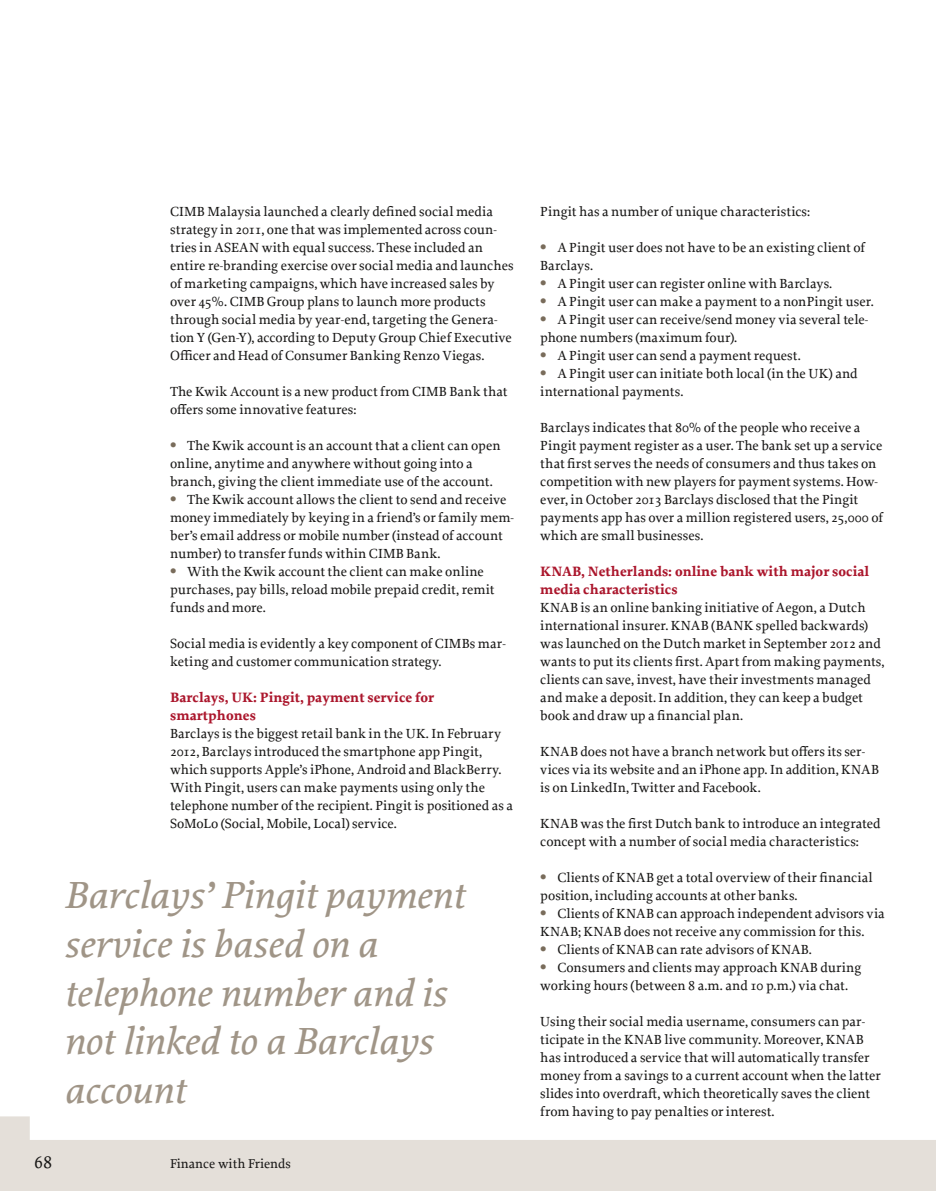
<style>
.page{position:relative;width:936px;height:1191px;background:#fff}
.page>*{position:absolute;margin:0;border:0;box-sizing:border-box;transform-origin:0 0}
.t1{font:italic 500 39.75px/48.6px "Proforma";color:#a09587}
.t2{font:500 18px "Proforma";color:#181716}
.t3{font:700 14.25px/18px "Proforma";color:#ab162c}
.t4{font:500 13.8px/18px "Proforma";color:#181716}
.t5{font:500 13.5px "Proforma";color:#181716}
.s1{font-family:"Rockwell";font-weight:700;font-size:18px;color:#796c5b}
</style>
<div class="page">
<svg style="left:0;top:1116px;width:935px;height:75px;fill:#e4dfd9"></svg>
<p class="t4" style="left:170px;top:202px;width:345px">CIMB Malaysia launched a clearly defined social media strategy in 2011, one that was implemented across coun‑ tries in ASEAN with equal success. These included an entire re-branding exercise over social media and launches of marketing campaigns, which have increased sales by over 45%. CIMB Group plans to launch more products through social media by year-end, targeting the Genera‑ tion Y (Gen-Y), according to Deputy Group Chief Executive Officer and Head of Consumer Banking Renzo Viegas.</p>
<p class="t4" style="left:170px;top:382px;width:339px">The Kwik Account is a new product from CIMB Bank that offers some innovative features:</p>
<p class="t4" style="left:170px;top:436px;width:332px"><span class="s1">•</span> The Kwik account is an account that a client can open online, anytime and anywhere without going into a branch, giving the client immediate use of the account.</p>
<p class="t4" style="left:170px;top:490px;width:345px"><span class="s1">•</span> The Kwik account allows the client to send and receive money immediately by keying in a friend’s or family mem‑ ber’s email address or mobile number (instead of account number) to transfer funds within CIMB Bank.</p>
<p class="t4" style="left:170px;top:562px;width:326px"><span class="s1">•</span> With the Kwik account the client can make online purchases, pay bills, reload mobile prepaid credit, remit funds and more.</p>
<p class="t4" style="left:170px;top:634px;width:337px">Social media is evidently a key component of CIMBs mar‑ keting and customer communication strategy.</p>
<p class="t3" style="left:170px;top:688px;width:265px">Barclays, UK: Pingit, payment service for smartphones</p>
<p class="t4" style="left:170px;top:724px;width:344px">Barclays is the biggest retail bank in the UK. In February 2012, Barclays introduced the smartphone app Pingit, which supports Apple’s iPhone, Android and BlackBerry.<br>With Pingit, users can make payments using only the telephone number of the recipient. Pingit is positioned as a SoMoLo (Social, Mobile, Local) service.</p>
<h1 class="t1" style="left:64px;top:870px;width:402px">Barclays’ Pingit payment service is based on a telephone number and is not linked to a Barclays account</h1>
<h2 class="t2" style="left:34px;top:1151px;width:19px">68</h2>
<p class="t5" style="left:170px;top:1155px;width:122px">Finance with Friends</p>
<p class="t4" style="left:540px;top:202px;width:271px">Pingit has a number of unique characteristics:</p>
<p class="t4" style="left:540px;top:238px;width:326px"><span class="s1">•</span> A Pingit user does not have to be an existing client of<br>Barclays.</p>
<p class="t4" style="left:540px;top:274px;width:293px"><span class="s1">•</span> A Pingit user can register online with Barclays.</p>
<p class="t4" style="left:540px;top:292px;width:335px"><span class="s1">•</span> A Pingit user can make a payment to a nonPingit user.</p>
<p class="t4" style="left:540px;top:310px;width:329px"><span class="s1">•</span> A Pingit user can receive/send money via several tele‑ phone numbers (maximum four).</p>
<p class="t4" style="left:540px;top:346px;width:262px"><span class="s1">•</span> A Pingit user can send a payment request.</p>
<p class="t4" style="left:540px;top:364px;width:319px"><span class="s1">•</span> A Pingit user can initiate both local (in the UK) and international payments.</p>
<p class="t4" style="left:540px;top:418px;width:344px">Barclays indicates that 80% of the people who receive a Pingit payment register as a user. The bank set up a service that first serves the needs of consumers and thus takes on competition with new players for payment systems. How‑ ever, in October 2013 Barclays disclosed that the Pingit payments app has over a million registered users, 25,000 of which are small businesses.</p>
<p class="t3" style="left:540px;top:562px;width:330px">KNAB, Netherlands: online bank with major social media characteristics</p>
<p class="t4" style="left:540px;top:598px;width:346px">KNAB is an online banking initiative of Aegon, a Dutch international insurer. KNAB (BANK spelled backwards) was launched on the Dutch market in September 2012 and wants to put its clients first. Apart from making payments, clients can save, invest, have their investments managed and make a deposit. In addition, they can keep a budget book and draw up a financial plan.</p>
<p class="t4" style="left:540px;top:742px;width:340px">KNAB does not have a branch network but offers its ser‑ vices via its website and an iPhone app. In addition, KNAB is on LinkedIn, Twitter and Facebook.</p>
<p class="t4" style="left:540px;top:814px;width:342px">KNAB was the first Dutch bank to introduce an integrated concept with a number of social media characteristics:</p>
<p class="t4" style="left:540px;top:868px;width:334px"><span class="s1">•</span> Clients of KNAB get a total overview of their financial position, including accounts at other banks.</p>
<p class="t4" style="left:540px;top:904px;width:346px"><span class="s1">•</span> Clients of KNAB can approach independent advisors via<br>KNAB; KNAB does not receive any commission for this.</p>
<p class="t4" style="left:540px;top:940px;width:273px"><span class="s1">•</span> Clients of KNAB can rate advisors of KNAB.</p>
<p class="t4" style="left:540px;top:958px;width:322px"><span class="s1">•</span> Consumers and clients may approach KNAB during working hours (between 8 a.m. and 10 p.m.) via chat.</p>
<p class="t4" style="left:540px;top:1012px;width:342px">Using their social media username, consumers can par‑ ticipate in the KNAB live community. Moreover, KNAB has introduced a service that will automatically transfer money from a savings to a current account when the latter slides into overdraft, which theoretically saves the client from having to pay penalties or interest.</p>
</div>
